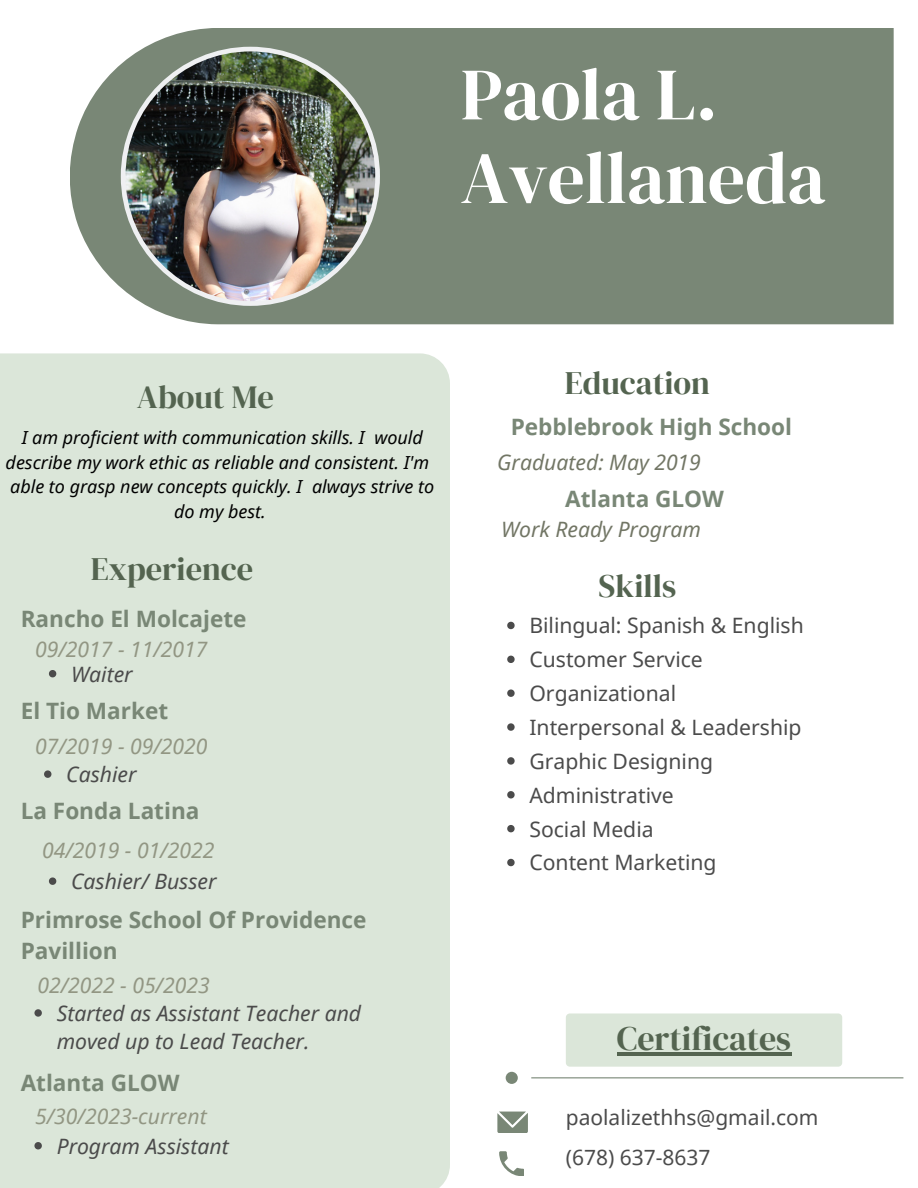
<style>
.page{position:relative;width:918px;height:1188px;background:#fff}
.page>*{position:absolute;margin:0;border:0;box-sizing:border-box;transform-origin:0 0}
.t1{font:73.65px/83.6px "DM Serif Display";color:#fff}
.t2{font:33.9px "DM Serif Display";color:#546450}
.t3{font:32.4px "DM Serif Display";color:#546450}
.t4{font:700 22.5px/30.8px "Noto Sans";color:#798776}
.t5{font:21.15px "Noto Sans";color:#4b4b4b}
.t6{font:italic 21.15px/28.7px "Noto Sans";color:#4b4b4b}
.t7{font:italic 21.15px "Noto Sans";color:#929683}
.t8{font:italic 21.15px "Noto Sans";color:#727665}
.t9{font:21px "Noto Sans";color:#4b4b4b}
.t10{font:italic 18px/24.8px "Noto Sans";color:#000;text-align:center}
</style>
<div class="page">
<div style="left:70px;top:28px;width:824px;height:296px;background:#798776"></div>
<svg style="left:499px;top:1151px;width:25px;height:25px"></svg>
<svg style="left:497px;top:1112px;width:31px;height:21px"></svg>
<hr style="left:531px;top:1077px;width:372px;height:1px;background:#798776">
<img style="left:121px;top:47px;width:259px;height:259px">
<div style="left:0;top:353px;width:450px;height:835px;background:#dbe6d9"></div>
<div style="left:506px;top:1072px;width:12px;height:12px;background:#798776;border-radius:50%"></div>
<div style="left:566px;top:1013px;width:276px;height:54px;background:#dbe6d9;border-radius:4px"></div>
<svg style="left:507px;top:622px;width:8px;height:7px"></svg>
<svg style="left:507px;top:656px;width:8px;height:7px"></svg>
<svg style="left:507px;top:689px;width:8px;height:8px"></svg>
<svg style="left:507px;top:723px;width:8px;height:8px"></svg>
<svg style="left:507px;top:757px;width:8px;height:8px"></svg>
<svg style="left:507px;top:791px;width:8px;height:7px"></svg>
<svg style="left:507px;top:825px;width:8px;height:7px"></svg>
<svg style="left:507px;top:859px;width:8px;height:7px"></svg>
<svg style="left:49px;top:670px;width:7px;height:7px"></svg>
<svg style="left:44px;top:770px;width:7px;height:8px"></svg>
<svg style="left:49px;top:877px;width:7px;height:8px"></svg>
<svg style="left:34px;top:1009px;width:8px;height:8px"></svg>
<svg style="left:34px;top:1142px;width:8px;height:7px"></svg>
<hr style="left:617px;top:1052px;width:174px;height:4px;background:#546450">
<p class="t1" style="left:461px;top:52px;width:366px">Paola L.<br>Avellaneda</p>
<p class="t3" style="left:137px;top:374px;width:138px">About Me</p>
<p class="t10" style="left:6px;top:425px;width:430px">I am proficient with communication skills. I would describe my work ethic as reliable and consistent. I'm able to grasp new concepts quickly. I always strive to do my best.</p>
<p class="t3" style="left:91px;top:547px;width:164px">Experience</p>
<p class="t4" style="left:21px;top:603px;width:227px">Rancho El Molcajete</p>
<p class="t7" style="left:35px;top:634px;width:174px">09/2017 - 11/2017</p>
<p class="t6" style="left:71px;top:659px;width:63px">Waiter</p>
<p class="t4" style="left:21px;top:694px;width:149px">El Tio Market</p>
<p class="t7" style="left:35px;top:732px;width:174px">07/2019 - 09/2020</p>
<p class="t6" style="left:66px;top:760px;width:72px">Cashier</p>
<p class="t4" style="left:21px;top:795px;width:180px">La Fonda Latina</p>
<p class="t7" style="left:42px;top:835px;width:174px">04/2019 - 01/2022</p>
<p class="t6" style="left:71px;top:867px;width:147px">Cashier/ Busser</p>
<p class="t4" style="left:21px;top:904px;width:347px">Primrose School Of Providence<br>Pavillion</p>
<p class="t7" style="left:37px;top:970px;width:174px">02/2022 - 05/2023</p>
<p class="t6" style="left:57px;top:998px;width:306px">Started as Assistant Teacher and moved up to Lead Teacher.</p>
<p class="t4" style="left:21px;top:1067px;width:160px">Atlanta GLOW</p>
<p class="t7" style="left:35px;top:1102px;width:173px">5/30/2023-current</p>
<p class="t6" style="left:57px;top:1131px;width:174px">Program Assistant</p>
<p class="t3" style="left:565px;top:361px;width:147px">Education</p>
<p class="t4" style="left:511px;top:411px;width:283px">Pebblebrook High School</p>
<p class="t8" style="left:497px;top:447px;width:205px">Graduated: May 2019</p>
<p class="t4" style="left:565px;top:483px;width:160px">Atlanta GLOW</p>
<p class="t8" style="left:501px;top:514px;width:202px">Work Ready Program</p>
<p class="t3" style="left:599px;top:564px;width:79px">Skills</p>
<p class="t5" style="left:529px;top:611px;width:276px">Bilingual: Spanish &amp; English</p>
<p class="t5" style="left:529px;top:645px;width:175px">Customer Service</p>
<p class="t5" style="left:529px;top:679px;width:148px">Organizational</p>
<p class="t5" style="left:529px;top:712px;width:274px">Interpersonal &amp; Leadership</p>
<p class="t5" style="left:529px;top:746px;width:185px">Graphic Designing</p>
<p class="t5" style="left:529px;top:780px;width:146px">Administrative</p>
<p class="t5" style="left:529px;top:814px;width:126px">Social Media</p>
<p class="t5" style="left:529px;top:848px;width:189px">Content Marketing</p>
<p class="t2" style="left:617px;top:1015px;width:176px">Certificates</p>
<p class="t9" style="left:566px;top:1103px;width:254px">paolalizethhs@gmail.com</p>
<p class="t9" style="left:566px;top:1143px;width:146px">(678) 637-8637</p>
</div>
